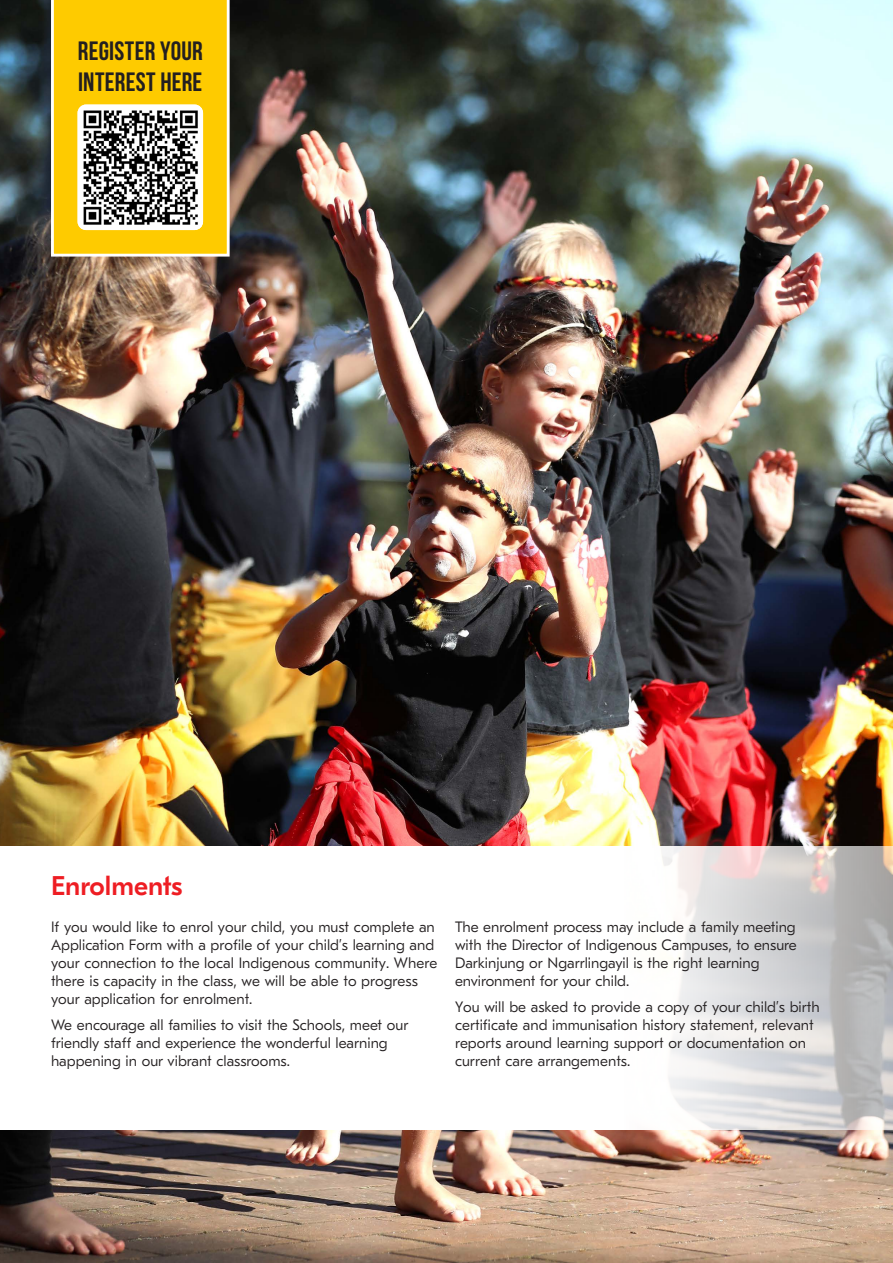
<style>
.page{position:relative;width:893px;height:1263px;background:#fff}
.page>*{position:absolute;margin:0;border:0;box-sizing:border-box;transform-origin:0 0}
.Main_title{font:500 27px "GT Eesti Text";color:#ee1d23}
.t1{font:700 26.55px/30.8px "Bebas Neue";letter-spacing:.01em;color:#231f20}
.Body_copy{font:300 15px/18px "GT Eesti Text";color:#231f20}
</style>
<div class="page">
<img style="left:0;top:0;width:893px;height:1263px">
<svg style="left:0;top:846px;width:893px;height:284px"></svg>
<svg style="left:51px;top:0;width:179px;height:257px;background:#fdcd12"></svg>
<img style="left:78px;top:105px;width:125px;height:125px">
<p class="t1" style="left:78px;top:35px;width:126px">REGISTER YOUR<br>INTEREST HERE</p>
<p class="Main_title" style="left:51px;top:871px;width:133px">Enrolments</p>
<p class="Body_copy" style="left:51px;top:918px;width:388px">If you would like to enrol your child, you must complete an Application Form with a profile of your child’s learning and your connection to the local Indigenous community. Where there is capacity in the class, we will be able to progress your application for enrolment.</p>
<p class="Body_copy" style="left:51px;top:1016px;width:359px">We encourage all families to visit the Schools, meet our friendly staff and experience the wonderful learning happening in our vibrant classrooms.</p>
<p class="Body_copy" style="left:455px;top:918px;width:343px">The enrolment process may include a family meeting with the Director of Indigenous Campuses, to ensure Darkinjung or Ngarrlingayil is the right learning environment for your child.</p>
<p class="Body_copy" style="left:455px;top:998px;width:366px">You will be asked to provide a copy of your child’s birth certificate and immunisation history statement, relevant reports around learning support or documentation on current care arrangements.</p>
</div>
